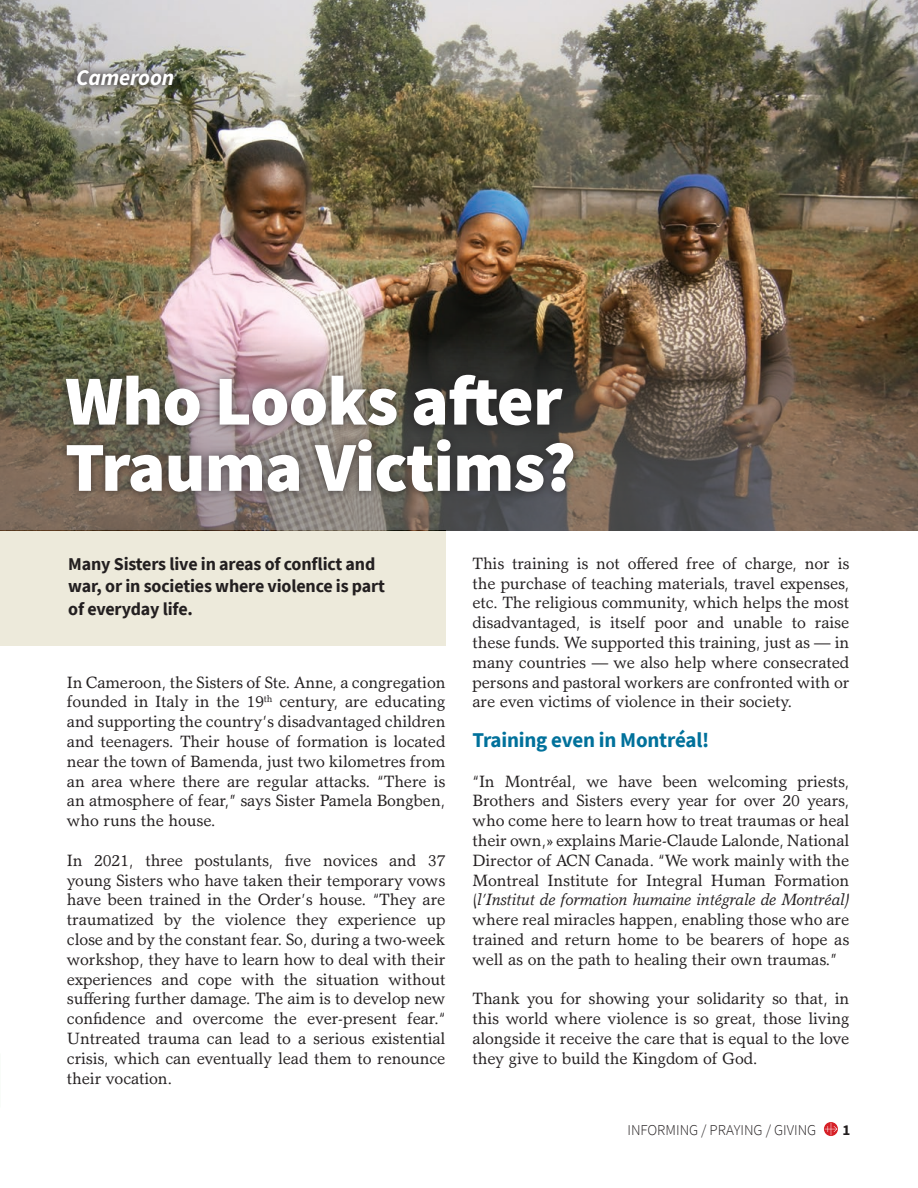
<style>
.page{position:relative;width:918px;height:1188px;background:#fff}
.page>*{position:absolute;margin:0;border:0;box-sizing:border-box;transform-origin:0 0}
.t1{font:900 70.35px/66.3px "Source Sans Pro";letter-spacing:-.01em;color:#fff}
.t2{font:italic 700 22.5px "Source Sans Pro";letter-spacing:-.01em;color:#fff}
.t3{font:700 21px "Source Sans Pro";letter-spacing:-.01em;color:#00719b}
.t4{font:700 18px/22.5px "Source Sans Pro";letter-spacing:-.01em;color:#231f20}
.t5{font:16.5px/19.8px "Garth Graphic Std";letter-spacing:-.01em;color:#231f20;text-align:justify}
.t6{font:300 15px "Source Sans Pro";color:#231f20}
.t7{font:700 15px "Source Sans Pro";color:#231f20}
.s1{font-family:"Garth Graphic";font-style:italic}
</style>
<div class="page">
<img style="left:0;top:0;width:918px;height:336px">
<img style="left:0;top:336px;width:918px;height:195px">
<div style="left:57px;top:365px;width:526px;height:136px;background:#231f20;opacity:.75"></div>
<div style="left:68px;top:61px;width:114px;height:34px;background:#231f20;opacity:.75"></div>
<hr style="left:0;top:891px;width:1px;height:162px;background:#fdddc6">
<div style="left:0;top:531px;width:446px;height:115px;background:#edeadb"></div>
<svg style="left:824px;top:1122px;width:14px;height:14px"></svg>
<svg style="left:825px;top:1123px;width:12px;height:12px"></svg>
<p class="t2" style="left:76px;top:63px;width:100px">Cameroon</p>
<p class="t1" style="left:65px;top:367px;width:513px">Who Looks after<br>Trauma Victims?</p>
<p class="t4" style="left:68px;top:552px;width:318px">Many Sisters live in areas of conflict and war, or in societies where violence is part of everyday life.</p>
<p class="t5" style="left:67px;top:672px;width:380px">In Cameroon, the Sisters of Ste. Anne, a congregation founded in Italy in the 19<sup>th</sup> century, are educating and supporting the country’s disadvantaged children and teenagers. Their house of formation is located near the town of Bamenda, just two kilometres from an area where there are regular attacks. “There is an atmosphere of fear,” says Sister Pamela Bongben, who runs the house.</p>
<p class="t5" style="left:67px;top:850px;width:380px">In 2021, three postulants, five novices and 37 young Sisters who have taken their temporary vows have been trained in the Order’s house. “They are traumatized by the violence they experience up close and by the constant fear. So, during a two-week workshop, they have to learn how to deal with their experiences and cope with the situation without suffering further damage. The aim is to develop new confidence and overcome the ever-present fear.“ Untreated trauma can lead to a serious existential crisis, which can eventually lead them to renounce their vocation.</p>
<p class="t5" style="left:472px;top:553px;width:378px">This training is not offered free of charge, nor is the purchase of teaching materials, travel expenses, etc. The religious community, which helps the most disadvantaged, is itself poor and unable to raise these funds. We supported this training, just as — in many countries — we also help where consecrated persons and pastoral workers are confronted with or are even victims of violence in their society.</p>
<p class="t3" style="left:472px;top:726px;width:238px">Training even in Montréal!</p>
<p class="t5" style="left:472px;top:771px;width:378px">“In Montréal, we have been welcoming priests, Brothers and Sisters every year for over 20 years, who come here to learn how to treat traumas or heal their own,» explains Marie-Claude Lalonde, National Director of ACN Canada. “We work mainly with the Montreal Institute for Integral Human Formation (<span class="s1">l’Institut de formation humaine intégrale de Montréal) </span>where real miracles happen, enabling those who are trained and return home to be bearers of hope as well as on the path to healing their own traumas.”</p>
<p class="t5" style="left:472px;top:989px;width:378px">Thank you for showing your solidarity so that, in this world where violence is so great, those living alongside it receive the care that is equal to the love they give to build the Kingdom of God.</p>
<p class="t6" style="left:627px;top:1121px;width:190px">INFORMING / PRAYING / GIVING</p>
<p class="t7" style="left:843px;top:1120px;width:9px">1</p>
</div>
